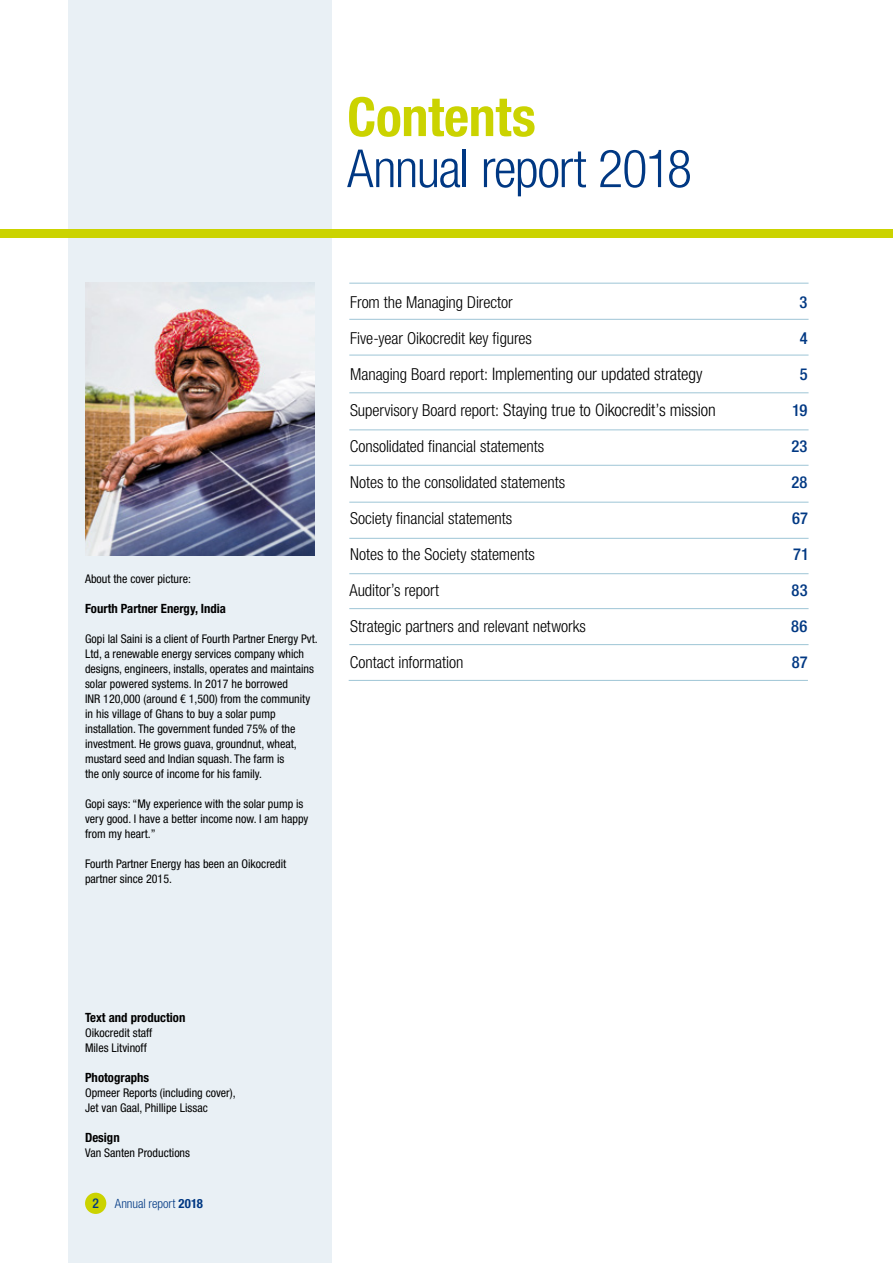
<style>
.page{position:relative;width:893px;height:1263px;background:#fff}
.page>*{position:absolute;margin:0;border:0;box-sizing:border-box;transform-origin:0 0}
.t1{font:700 condensed 54px "Helvetica Neue LT Std";letter-spacing:-.005em;color:#cbd300}
.t2{font:300 condensed 52.5px "Helvetica Neue LT Std";letter-spacing:-.025em;color:#003883}
.t3{font:300 condensed 17.25px "Helvetica Neue LT Std";letter-spacing:-.005em;color:#000}
.t4{font:300 condensed 16.5px "Helvetica Neue LT Std";letter-spacing:-.005em;color:#000}
.t5{font:500 condensed 16.5px "Helvetica Neue LT Std";letter-spacing:.005em;color:#003883}
.t6{font:700 condensed 12.75px "Helvetica Neue LT Std";color:#000}
.t7{font:300 condensed 12.75px "Helvetica Neue LT Std";letter-spacing:-.005em;color:#003883}
.t8{font:condensed 12px/15px "Helvetica Neue LT Std";color:#000}
.s1{font-size:16.5px}
.s2{font-size:17.25px}
.s3{font-weight:500;font-size:13.5px}
.s4{font-weight:700}
</style>
<div class="page">
<div style="left:68px;top:0;width:264px;height:1263px;background:#e9f0f5"></div>
<hr style="left:349px;top:319px;width:459px;height:1px;background:#9ec5d6">
<hr style="left:349px;top:355px;width:459px;height:1px;background:#9ec5d6">
<hr style="left:349px;top:392px;width:459px;height:1px;background:#9ec5d6">
<hr style="left:349px;top:429px;width:459px;height:1px;background:#9ec5d6">
<hr style="left:349px;top:465px;width:459px;height:1px;background:#9ec5d6">
<hr style="left:349px;top:502px;width:459px;height:1px;background:#9ec5d6">
<hr style="left:349px;top:538px;width:459px;height:1px;background:#9ec5d6">
<hr style="left:349px;top:573px;width:459px;height:1px;background:#9ec5d6">
<hr style="left:349px;top:608px;width:459px;height:1px;background:#9ec5d6">
<hr style="left:349px;top:644px;width:459px;height:1px;background:#9ec5d6">
<hr style="left:349px;top:283px;width:459px;height:1px;background:#9ec5d6">
<div style="left:0;top:230px;width:893px;height:8px;background:#cbd300"></div>
<img style="left:85px;top:283px;width:230px;height:272px">
<hr style="left:349px;top:680px;width:459px;height:1px;background:#9ec5d6">
<div style="left:85px;top:1193px;width:21px;height:21px;background:#cbd300;border-radius:50%"></div>
<h1 class="t1" style="left:347px;top:84px;width:190px">Contents</h1>
<h2 class="t2" style="left:347px;top:138px;width:346px">Annual report 2018</h2>
<p class="t8" style="left:85px;top:571px;width:107px">About the cover picture:</p>
<p class="t6" style="left:85px;top:601px;width:142px">Fourth Partner Energy, India</p>
<p class="t8" style="left:85px;top:631px;width:234px">Gopi lal Saini is a client of Fourth Partner Energy Pvt.<br>Ltd, a renewable energy services company which designs, engineers, installs, operates and maintains solar powered systems. In 2017 he borrowed<br>INR 120,000 (around € 1,500) from the community in his village of Ghans to buy a solar pump installation. The government funded 75% of the investment. He grows guava, groundnut, wheat, mustard seed and Indian squash. The farm is<br>the only source of income for his family.</p>
<p class="t8" style="left:85px;top:796px;width:225px">Gopi says: “My experience with the solar pump is very good. I have a better income now. I am happy from my heart.”</p>
<p class="t8" style="left:85px;top:856px;width:203px">Fourth Partner Energy has been an Oikocredit partner since 2015.</p>
<h3 class="t4" style="left:350px;top:292px;width:164px">From the Managing Director</h3>
<h3 class="t5" style="left:799px;top:292px;width:9px">3</h3>
<h3 class="t4" style="left:350px;top:328px;width:183px">Five-year Oikocredit key figures</h3>
<h3 class="t5" style="left:800px;top:328px;width:9px">4</h3>
<h3 class="t3" style="left:350px;top:364px;width:354px"><span class="s1">Managing Board report:</span> Implementing our updated strategy</h3>
<h3 class="t5" style="left:800px;top:364px;width:9px">5</h3>
<h3 class="t3" style="left:350px;top:400px;width:367px"><span class="s1">Supervisory Board report:</span> Staying true to Oikocredit’s mission</h3>
<h3 class="t5" style="left:792px;top:400px;width:17px">19</h3>
<h3 class="t4" style="left:350px;top:436px;width:196px">Consolidated financial statements</h3>
<h3 class="t5" style="left:791px;top:436px;width:17px">23</h3>
<h3 class="t4" style="left:350px;top:472px;width:216px">Notes to the consolidated statements</h3>
<h3 class="t5" style="left:791px;top:472px;width:18px">28</h3>
<h3 class="t4" style="left:350px;top:508px;width:164px">Society financial statements</h3>
<h3 class="t5" style="left:792px;top:508px;width:17px">67</h3>
<h3 class="t4" style="left:350px;top:544px;width:186px">Notes to the Society statements</h3>
<h3 class="t5" style="left:793px;top:544px;width:17px">71</h3>
<h3 class="t4" style="left:349px;top:580px;width:91px">Auditor<span class="s2">’</span>s report</h3>
<h3 class="t5" style="left:791px;top:580px;width:18px">83</h3>
<h3 class="t4" style="left:350px;top:616px;width:237px">Strategic partners and relevant networks</h3>
<h3 class="t5" style="left:791px;top:616px;width:18px">86</h3>
<h3 class="t4" style="left:350px;top:652px;width:115px">Contact information</h3>
<h3 class="t5" style="left:792px;top:652px;width:17px">87</h3>
<p class="t6" style="left:85px;top:1009px;width:102px">Text and production</p>
<p class="t8" style="left:85px;top:1025px;width:69px">Oikocredit staff<br>Miles Litvinoff</p>
<p class="t6" style="left:85px;top:1069px;width:66px">Photographs</p>
<p class="t8" style="left:85px;top:1085px;width:152px">Opmeer Reports (including cover),<br>Jet van Gaal, Phillipe Lissac</p>
<p class="t6" style="left:85px;top:1129px;width:36px">Design</p>
<p class="t8" style="left:85px;top:1145px;width:107px">Van Santen Productions</p>
<p class="t7" style="left:92px;top:1196px;width:112px"><span class="s3">2</span> Annual report <span class="s4">2018</span></p>
</div>
